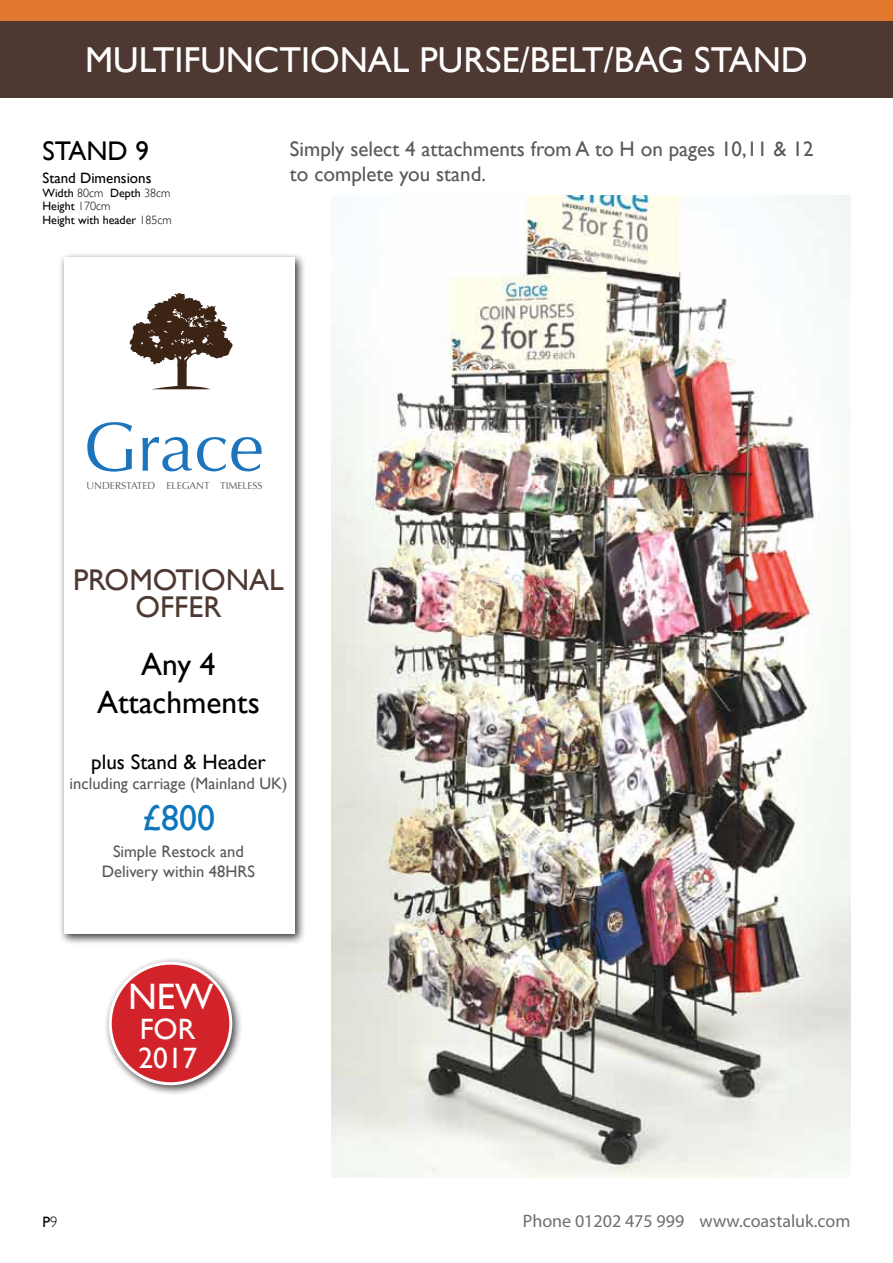
<style>
.page{position:relative;width:893px;height:1263px;background:#fff}
.page>*{position:absolute;margin:0;border:0;box-sizing:border-box;transform-origin:0 0}
.t1{font:69.45px "Optima";color:#1c75bc}
.t2{font:36.75px "Gill Sans";color:#fff}
.t3{font:36px "Gill Sans";color:#fff}
.t4{font:35.85px "Gill Sans";color:#0e76bc}
.t5{font:31.5px/37.8px "Gill Sans";color:#000;text-align:center}
.t6{font:30px/27px "Gill Sans";color:#4e3932;text-align:center}
.t7{font:29.4px/29.4px "Gill Sans";color:#fff}
.t8{font:27px "Gill Sans";color:#000}
.t9{font:21px/25.2px "Gill Sans";color:#58595b}
.t10{font:21px "Gill Sans";color:#000}
.t11{font:18px "Myriad Pro";color:#6d6e71}
.t12{font:16.5px/19.8px "Gill Sans";color:#58595b;text-align:center}
.t13{font:15px "Gill Sans";color:#000}
.t14{font:12px/13.5px "Gill Sans";color:#000}
.t15{font:10.05px "Optima";color:#58595b}
.s1{font-weight:300}
.s2{color:#5a5b5d}
</style>
<div class="page">
<div style="left:0;top:0;width:893px;height:98px;background:#4e3932"></div>
<img style="left:332px;top:196px;width:518px;height:982px">
<div style="left:59px;top:252px;width:247px;height:693px;background:#000;opacity:.75"></div>
<div style="left:64px;top:257px;width:231px;height:677px;background:#fff"></div>
<div style="left:0;top:0;width:893px;height:20px;background:#e2772e"></div>
<svg style="left:130px;top:293px;width:103px;height:96px"></svg>
<div style="left:104px;top:956px;width:139px;height:140px;background:#000;opacity:.75"></div>
<div style="left:110px;top:963px;width:121px;height:121px;background:#d2232a;border-radius:50%"></div>
<div style="left:109px;top:962px;width:123px;height:123px;border:3px solid #fff;border-radius:50%"></div>
<h3 class="t3" style="left:85px;top:39px;width:724px">MULTIFUNCTIONAL PURSE/BELT/BAG STAND</h3>
<p class="t8" style="left:43px;top:135px;width:108px">STAND 9</p>
<p class="t13" style="left:43px;top:169px;width:110px">Stand Dimensions</p>
<p class="t14" style="left:43px;top:186px;width:131px">Width <span class="s1">80cm</span> Depth <span class="s1">38cm<br></span>Height <span class="s1">170cm<br></span>Height with header <span class="s1">185cm</span></p>
<p class="t9" style="left:290px;top:136px;width:525px">Simply select <span class="s2">4</span> attachments from A to H on pages 10,11 &amp; 12 to complete you stand.</p>
<h1 class="t1" style="left:83px;top:407px;width:182px">Grace</h1>
<p class="t15" style="left:86px;top:480px;width:178px">UNDERSTATED ELEGANT TIMELESS</p>
<h3 class="t6" style="left:73px;top:566px;width:212px">PROMOTIONAL<br>OFFER</h3>
<h3 class="t5" style="left:97px;top:645px;width:164px">Any 4<br>Attachments</h3>
<p class="t10" style="left:91px;top:750px;width:176px">plus Stand &amp; Header</p>
<p class="t12" style="left:70px;top:773px;width:219px">including carriage (Mainland UK)</p>
<h3 class="t4" style="left:142px;top:797px;width:74px">£800</h3>
<p class="t12" style="left:102px;top:841px;width:155px">Simple Restock and<br>Delivery within 48HRS</p>
<h2 class="t2" style="left:128px;top:975px;width:87px">NEW</h2>
<h3 class="t7" style="left:138px;top:1014px;width:60px">FOR<br>2017</h3>
<p class="t13" style="left:43px;top:1213px;width:17px">P<span class="s1">9</span></p>
<p class="t11" style="left:523px;top:1210px;width:329px">Phone 01202 475 999 www.coastaluk.com</p>
</div>
